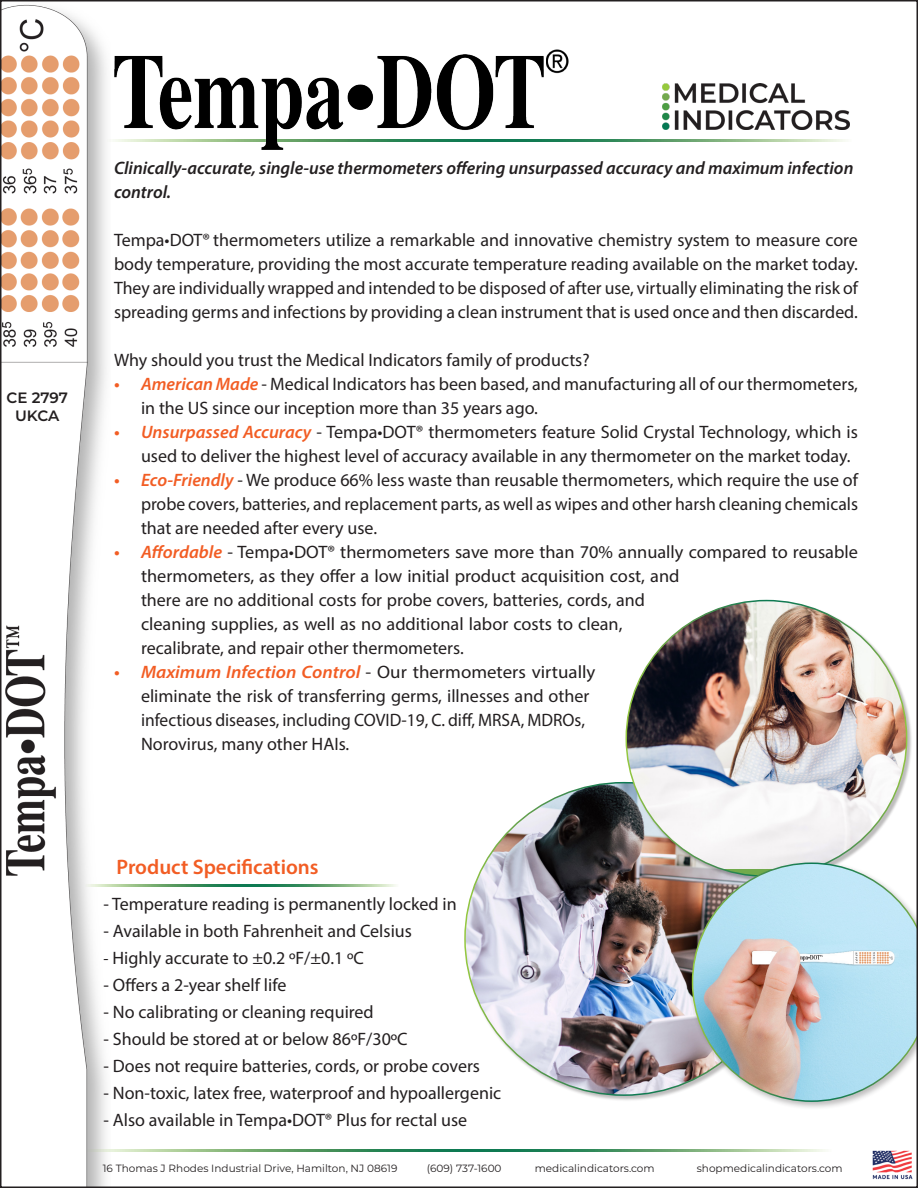
<style>
.page{position:relative;width:918px;height:1188px;background:#fff}
.page>*{position:absolute;margin:0;border:0;box-sizing:border-box;transform-origin:0 0}
.t1{font:600 21px "Myriad Pro";color:#f25d24}
.t2{font:18px/24px "Myriad Pro";color:#231f20}
.t3{font:18px/24px "Myriad Pro";color:#231f20;scale:1.05 1}
.t4{font:italic 600 18px/24px "Myriad Pro";color:#231f20}
.t5{font:600 15px "Montserrat";letter-spacing:-.005em;color:#231f20}
.t6{font:10.5px "Montserrat";color:#231f20}
.s1{font-weight:600;font-style:italic;color:#f25d24}
.s2{font-size:16.5px}
</style>
<div class="page">
<img style="left:465px;top:783px;width:224px;height:312px">
<div style="left:626px;top:600px;width:286px;height:282px;background:#231f20;opacity:.3"></div>
<img style="left:626px;top:601px;width:281px;height:268px">
<div style="left:689px;top:860px;width:229px;height:250px;background:#231f20;opacity:.3"></div>
<img style="left:692px;top:863px;width:223px;height:239px">
<svg style="left:113px;top:140px;width:733px;height:1px"></svg>
<img style="left:663px;top:83px;width:186px;height:47px">
<img style="left:872px;top:1150px;width:41px;height:30px">
<img style="left:114px;top:54px;width:434px;height:96px">
<img style="left:546px;top:49px;width:23px;height:26px">
<img style="left:3px;top:4px;width:108px;height:1181px">
<svg style="left:80px;top:885px;width:316px;height:1px"></svg>
<svg style="left:74px;top:1149px;width:752px;height:2px;background:#6ca97c"></svg>
<p class="t5" style="left:7px;top:387px;width:63px">CE 2797</p>
<p class="t5" style="left:15px;top:405px;width:46px">UKCA</p>
<p class="t4" style="left:114px;top:155px;width:741px">Clinically-accurate, single-use thermometers offering unsurpassed accuracy and maximum infection control.</p>
<p class="t2" style="left:114px;top:228px;width:746px;text-align:justify">Tempa•DOT® thermometers utilize a remarkable and innovative chemistry system to measure core body temperature, providing the most accurate temperature reading available on the market today.<br>They are individually wrapped and intended to be disposed of after use, virtually eliminating the risk of spreading germs and infections by providing a clean instrument that is used once and then discarded.</p>
<p class="t2" style="left:114px;top:348px;width:477px">Why should you trust the Medical Indicators family of products?</p>
<p class="t2" style="left:141px;top:372px;width:719px;text-indent:-27px"><span class="s1">• American Made</span> - Medical Indicators has been based, and manufacturing all of our thermometers, in the US since our inception more than 35 years ago.</p>
<p class="t2" style="left:141px;top:420px;width:718px;text-indent:-27px"><span class="s1">• Unsurpassed Accuracy</span> - Tempa•DOT® thermometers feature Solid Crystal Technology, which is used to deliver the highest level of accuracy available in any thermometer on the market today.</p>
<p class="t2" style="left:141px;top:468px;width:719px;text-align:justify;text-indent:-27px"><span class="s1">• Eco-Friendly</span> - We produce 66% less waste than reusable thermometers, which require the use of probe covers, batteries, and replacement parts, as well as wipes and other harsh cleaning chemicals that are needed after every use.</p>
<p class="t2" style="left:141px;top:540px;width:719px;text-indent:-27px"><span class="s1">• Affordable</span> - Tempa•DOT® thermometers save more than 70% annually compared to reusable thermometers, as they offer a low initial product acquisition cost, and<br>there are no additional costs for probe covers, batteries, cords, and<br>cleaning supplies, as well as no additional labor costs to clean,<br>recalibrate, and repair other thermometers.</p>
<p class="t3" style="left:141px;top:660px;width:434px;text-indent:-27px"><span class="s1">• Maximum Infection Control</span> - Our thermometers virtually eliminate the risk of transferring germs, illnesses and other infectious diseases, including COVID-19, C. diff, MRSA, MDROs, Norovirus, many other HAIs.</p>
<p class="t1" style="left:117px;top:854px;width:204px">Product Specifications</p>
<p class="t2" style="left:104px;top:892px;width:355px">- Temperature reading is permanently locked in</p>
<p class="t2" style="left:104px;top:919px;width:310px">- Available in both Fahrenheit and Celsius</p>
<p class="t2" style="left:104px;top:946px;width:262px"><span class="s2">-</span> Highly accurate to ±0.2 ºF/±0.1 ºC</p>
<p class="t2" style="left:104px;top:973px;width:184px">- Offers a 2-year shelf life</p>
<p class="t2" style="left:104px;top:1000px;width:272px">- No calibrating or cleaning required</p>
<p class="t2" style="left:104px;top:1027px;width:306px">- Should be stored at or below 86ºF/30ºC</p>
<p class="t2" style="left:104px;top:1054px;width:378px">- Does not require batteries, cords, or probe covers</p>
<p class="t2" style="left:104px;top:1081px;width:399px">- Non-toxic, latex free, waterproof and hypoallergenic</p>
<p class="t2" style="left:104px;top:1108px;width:365px">- Also available in Tempa•DOT® Plus for rectal use</p>
<p class="t6" style="left:103px;top:1161px;width:296px">16 Thomas J Rhodes Industrial Drive, Hamilton, NJ 08619</p>
<p class="t6" style="left:427px;top:1161px;width:76px">(609) 737-1600</p>
<p class="t6" style="left:535px;top:1161px;width:121px">medicalindicators.com</p>
<p class="t6" style="left:697px;top:1161px;width:147px">shopmedicalindicators.com</p>
</div>
